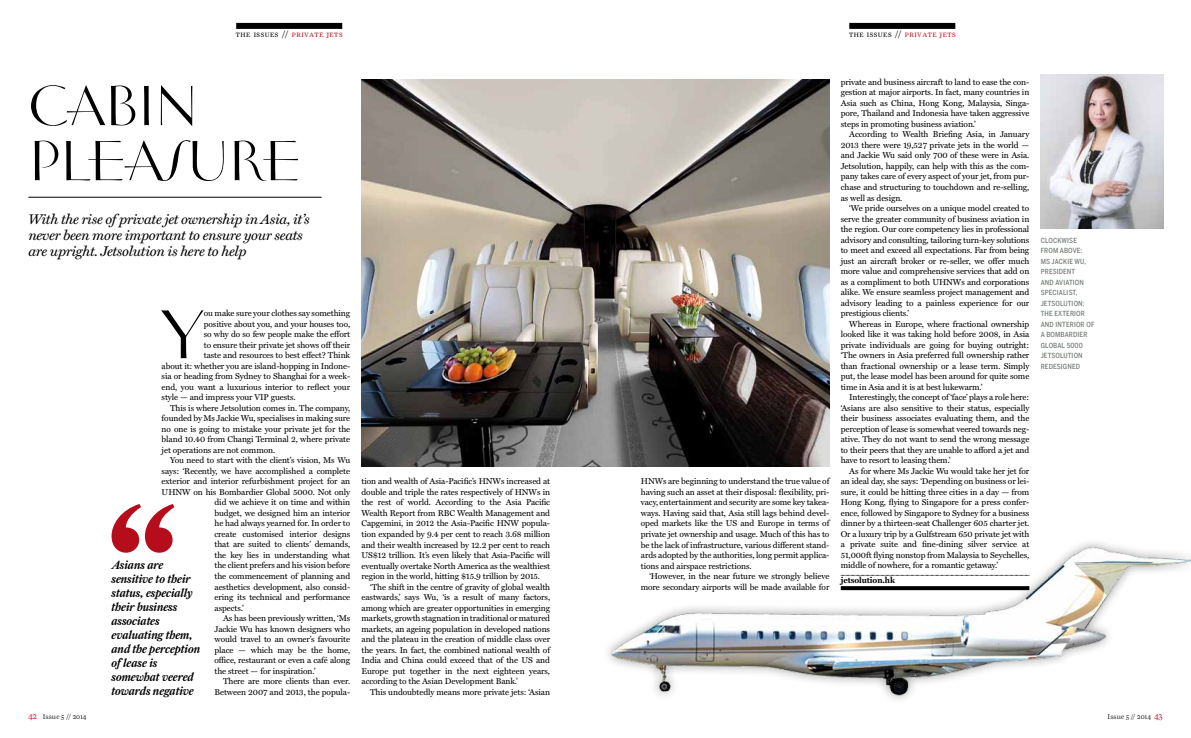
<style>
.page{position:relative;width:1191px;height:738px;background:#fff}
.page>*{position:absolute;margin:0;border:0;box-sizing:border-box;transform-origin:0 0}
.t1{font:68.4px "Vintage ITCTT";color:#000}
.t2{font:56px/55px "Vintage ITCTT";letter-spacing:-.02em;color:#000}
.t3{font:italic 14px/16px "Miller Text";letter-spacing:-.02em;color:#000}
.t4{font:italic 500 12px/14px "Farnham Display";letter-spacing:-.01em;color:#000}
.t5{font:8.5px/10.5px "Miller Text";letter-spacing:-.01em;color:#000;text-align:justify}
.t6{font:700 8.5px "Miller Text";letter-spacing:-.01em;color:#000}
.t7{font:500 7px/10.5px "Benton Sans Cond";letter-spacing:.02em;color:#79817a}
.t8{font:7px "Farnham Display Light OSF";letter-spacing:.02em;color:#000}
.t9{font:6.3px "Farnham Display";letter-spacing:.085em;color:#b60d1c}
.s1{color:#000}
.s2{font-size:9px;color:#000}
.s3{font-size:9px;color:#cd071e}
</style>
<div class="page">
<div style="left:236px;top:23px;width:106px;height:6px;background:#000"></div>
<div style="left:849px;top:23px;width:106px;height:6px;background:#000"></div>
<hr style="left:28px;top:197px;width:294px;height:1px;background:#000">
<img style="left:361px;top:79px;width:468px;height:386px">
<img style="left:608px;top:542px;width:583px;height:158px">
<img style="left:1040px;top:75px;width:123px;height:153px">
<svg style="left:840px;top:574px;width:189px;height:1px"></svg>
<svg style="left:840px;top:585px;width:189px;height:4px"></svg>
<svg style="left:112px;top:504px;width:62px;height:48px"></svg>
<p class="t9" style="left:236px;top:32px;width:108px"><span class="s1">THE ISSUES</span> <span class="s2">//</span> PRIVATE JETS</p>
<p class="t9" style="left:849px;top:32px;width:108px"><span class="s1">THE ISSUES</span> <span class="s2">//</span> PRIVATE JETS</p>
<h2 class="t2" style="left:28px;top:79px;width:274px">CABIN<br>PLEASURE</h2>
<h3 class="t3" style="left:28px;top:211px;width:283px">With the rise of private jet ownership in Asia, it’s never been more important to ensure your seats are upright. Jetsolution is here to help</h3>
<p class="t8" style="left:28px;top:711px;width:60px"><span class="s3">42</span> Issue 5 // 2014</p>
<h1 class="t1" style="left:164px;top:295px;width:38px">Y</h1>
<p class="t5" style="left:204px;top:308px;width:148px">ou make sure your clothes say something</p>
<p class="t5" style="left:204px;top:318px;width:148px">positive about you, and your houses too,</p>
<p class="t5" style="left:204px;top:329px;width:148px">so why do so few people make the effort</p>
<p class="t5" style="left:204px;top:339px;width:148px">to ensure their private jet shows off their</p>
<p class="t5" style="left:204px;top:350px;width:148px">taste and resources to best effect? Think</p>
<p class="t5" style="left:162px;top:360px;width:190px">about it: whether you are island-hopping in Indone-</p>
<p class="t5" style="left:162px;top:371px;width:190px">sia or heading from Sydney to Shanghai for a week-</p>
<p class="t5" style="left:162px;top:381px;width:190px">end, you want a luxurious interior to reflect your</p>
<p class="t5" style="left:162px;top:392px;width:135px">style — and impress your VIP guests.</p>
<p class="t5" style="left:170px;top:402px;width:182px">This is where Jetsolution comes in. The company,</p>
<p class="t5" style="left:162px;top:413px;width:190px">founded by Ms Jackie Wu, specialises in making sure</p>
<p class="t5" style="left:162px;top:423px;width:190px">no one is going to mistake your private jet for the</p>
<p class="t5" style="left:162px;top:434px;width:190px">bland 10.40 from Changi Terminal 2, where private</p>
<p class="t5" style="left:162px;top:444px;width:115px">jet operations are not common.</p>
<p class="t5" style="left:170px;top:455px;width:181px">You need to start with the client’s vision, Ms Wu</p>
<p class="t5" style="left:162px;top:465px;width:190px">says: ‘Recently, we have accomplished a complete</p>
<p class="t5" style="left:162px;top:476px;width:190px">exterior and interior refurbishment project for an</p>
<p class="t5" style="left:162px;top:486px;width:190px">UHNW on his Bombardier Global 5000. Not only</p>
<p class="t5" style="left:214px;top:497px;width:137px">did we achieve it on time and within</p>
<p class="t5" style="left:214px;top:507px;width:137px">budget, we designed him an interior</p>
<p class="t5" style="left:214px;top:518px;width:137px">he had always yearned for. In order to</p>
<p class="t5" style="left:214px;top:528px;width:137px">create customised interior designs</p>
<p class="t5" style="left:214px;top:539px;width:137px">that are suited to clients’ demands,</p>
<p class="t5" style="left:214px;top:549px;width:137px">the key lies in understanding what</p>
<p class="t5" style="left:214px;top:560px;width:137px">the client prefers and his vision before</p>
<p class="t5" style="left:214px;top:570px;width:137px">the commencement of planning and</p>
<p class="t5" style="left:214px;top:581px;width:137px">aesthetics development, also consid-</p>
<p class="t5" style="left:214px;top:591px;width:137px">ering its technical and performance</p>
<p class="t5" style="left:214px;top:602px;width:31px">aspects.’</p>
<p class="t5" style="left:223px;top:612px;width:129px">As has been previously written, ‘Ms</p>
<p class="t5" style="left:214px;top:623px;width:137px">Jackie Wu has known designers who</p>
<p class="t5" style="left:214px;top:633px;width:137px">would travel to an owner’s favourite</p>
<p class="t5" style="left:214px;top:644px;width:137px">place — which may be the home,</p>
<p class="t5" style="left:214px;top:654px;width:137px">office, restaurant or even a café along</p>
<p class="t5" style="left:214px;top:665px;width:102px">the street — for inspiration.’</p>
<p class="t5" style="left:223px;top:675px;width:129px">There are more clients than ever.</p>
<p class="t5" style="left:214px;top:686px;width:137px">Between 2007 and 2013, the popula-</p>
<h3 class="t4" style="left:112px;top:557px;width:90px">Asians are sensitive to their status, especially their business associates evaluating them, and the perception of lease is somewhat veered towards negative</h3>
<p class="t5" style="left:361px;top:476px;width:190px">tion and wealth of Asia-Pacific’s HNWs increased at double and triple the rates respectively of HNWs in the rest of world. According to the Asia Pacific Wealth Report from RBC Wealth Management and Capgemini, in 2012 the Asia-Pacific HNW popula&shy;tion expanded by 9.4 per cent to reach 3.68 million and their wealth increased by 12.2 per cent to reach US$12 trillion. It’s even likely that Asia-Pacific will eventually overtake North America as the wealthiest region in the world, hitting $15.9 trillion by 2015.</p>
<p class="t5" style="left:361px;top:581px;width:190px;text-indent:8px">‘The shift in the centre of gravity of global wealth eastwards,’ says Wu, ‘is a result of many factors, among which are greater opportunities in emerging markets, growth stagnation in traditional or matured markets, an ageing population in developed nations and the plateau in the creation of middle class over the years. In fact, the combined national wealth of India and China could exceed that of the US and Europe put together in the next eighteen years, according to the Asian Development Bank.’</p>
<p class="t5" style="left:370px;top:686px;width:182px">This undoubtedly means more private jets: ‘Asian</p>
<p class="t5" style="left:641px;top:476px;width:190px">HNWs are beginning to understand the true value of having such an asset at their disposal: flexibility, pri&shy;vacy, entertainment and security are some key takea&shy;ways. Having said that, Asia still lags behind devel&shy;oped markets like the US and Europe in terms of private jet ownership and usage. Much of this has to be the lack of infrastructure, various different stand&shy;ards adopted by the authorities, long permit applica&shy;tions and airspace restrictions.</p>
<p class="t5" style="left:641px;top:570px;width:190px;text-align:right">‘However, in the near future we strongly believe more secondary airports will be made available for</p>
<p class="t5" style="left:840px;top:77px;width:190px">private and business aircraft to land to ease the con&shy;gestion at major airports. In fact, many countries in Asia such as China, Hong Kong, Malaysia, Singa&shy;pore, Thailand and Indonesia have taken aggressive steps in promoting business aviation.’</p>
<p class="t5" style="left:840px;top:129px;width:190px;text-indent:8px">According to Wealth Briefing Asia, in January 2013 there were 19,527 private jets in the world — and Jackie Wu said only 700 of these were in Asia.<br>Jetsolution, happily, can help with this as the com&shy;pany takes care of every aspect of your jet, from pur&shy;chase and structuring to touchdown and re-selling, as well as design.</p>
<p class="t5" style="left:840px;top:203px;width:190px;text-indent:8px">‘We pride ourselves on a unique model created to serve the greater community of business aviation in the region. Our core competency lies in professional advisory and consulting, tailoring turn-key solutions to meet and exceed all expectations. Far from being just an aircraft broker or re-seller, we offer much more value and comprehensive services that add on as a compliment to both UHNWs and corporations alike. We ensure seamless project management and advisory leading to a painless experience for our prestigious clients.’</p>
<p class="t5" style="left:840px;top:318px;width:190px;text-indent:8px">Whereas in Europe, where fractional ownership looked like it was taking hold before 2008, in Asia private individuals are going for buying outright: ‘The owners in Asia preferred full ownership rather than fractional ownership or a lease term. Simply put, the lease model has been around for quite some time in Asia and it is at best lukewarm.’</p>
<p class="t5" style="left:840px;top:392px;width:190px;text-indent:8px">Interestingly, the concept of ‘face’ plays a role here: ‘Asians are also sensitive to their status, especially their business associates evaluating them, and the perception of lease is somewhat veered towards neg&shy;ative. They do not want to send the wrong message to their peers that they are unable to afford a jet and have to resort to leasing them.’</p>
<p class="t5" style="left:840px;top:465px;width:190px;text-indent:8px">As for where Ms Jackie Wu would take her jet for an ideal day, she says: ‘Depending on business or lei&shy;sure, it could be hitting three cities in a day — from Hong Kong, flying to Singapore for a press confer&shy;ence, followed by Singapore to Sydney for a business dinner by a thirteen-seat Challenger 605 charter jet.<br>Or a luxury trip by a Gulfstream 650 private jet with a private suite and fine-dining silver service at 51,000ft flying nonstop from Malaysia to Seychelles, middle of nowhere, for a romantic getaway.’</p>
<p class="t6" style="left:840px;top:574px;width:56px">jetsolution.hk</p>
<p class="t7" style="left:1040px;top:234px;width:55px">CLOCKWISE<br>FROM ABOVE:<br>MS JACKIE WU,<br>PRESIDENT<br>AND AVIATION<br>SPECIALIST,<br>JETSOLUTION;<br>THE EXTERIOR<br>AND INTERIOR OF<br>A BOMBARDIER<br>GLOBAL 5000<br>JETSOLUTION<br>REDESIGNED</p>
<p class="t8" style="left:1107px;top:711px;width:57px">Issue 5 // 2014 <span class="s3">43</span></p>
</div>
